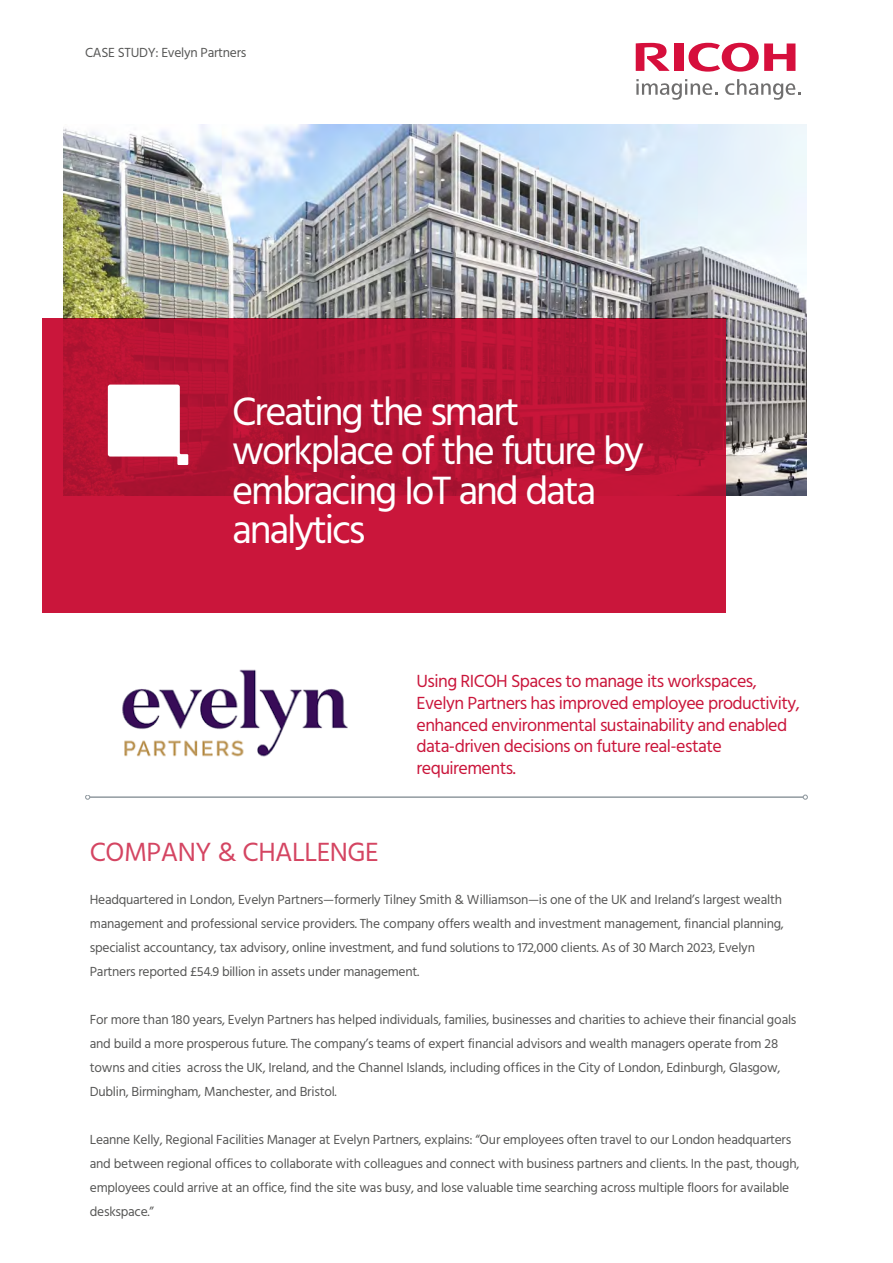
<style>
.page{position:relative;width:893px;height:1263px;background:#fff}
.page>*{position:absolute;margin:0;border:0;box-sizing:border-box;transform-origin:0 0}
.t1{font:40.5px/39.3px "Hind";letter-spacing:-.055em;color:#fff}
.t2{font:27px "Hind";letter-spacing:-.02em;color:#d44562}
.t3{font:18px/21.6px "Hind";letter-spacing:-.03em;color:#ca163b}
.t4{font:13.5px/24px "Hind";letter-spacing:-.02em;color:#575756}
</style>
<div class="page">
<img style="left:64px;top:124px;width:743px;height:372px">
<svg style="left:43px;top:319px;width:682px;height:294px;fill:#c21537"></svg>
<hr style="left:90px;top:796px;width:713px;height:2px;background:#919aa0">
<svg style="left:85px;top:795px;width:5px;height:5px"></svg>
<svg style="left:803px;top:794px;width:5px;height:6px"></svg>
<svg style="left:108px;top:385px;width:80px;height:80px"></svg>
<svg style="left:688px;top:43px;width:107px;height:29px"></svg>
<div style="left:674px;top:44px;width:9px;height:27px;background:#d60f3c"></div>
<svg style="left:636px;top:43px;width:34px;height:28px"></svg>
<svg style="left:636px;top:79px;width:81px;height:21px"></svg>
<svg style="left:725px;top:79px;width:75px;height:21px"></svg>
<img style="left:122px;top:669px;width:226px;height:88px">
<p class="t4" style="left:85px;top:41px;width:163px">CASE STUDY: Evelyn Partners</p>
<h1 class="t1" style="left:232px;top:394px;width:413px">Creating the smart workplace of the future by embracing IoT and data analytics</h1>
<h3 class="t3" style="left:417px;top:671px;width:385px">Using RICOH Spaces to manage its workspaces, Evelyn Partners has improved employee productivity, enhanced environmental sustainability and enabled data-driven decisions on future real-estate requirements.</h3>
<h2 class="t2" style="left:90px;top:834px;width:290px">COMPANY &amp; CHALLENGE</h2>
<p class="t4" style="left:90px;top:888px;width:696px">Headquartered in London, Evelyn Partners—formerly Tilney Smith &amp; Williamson—is one of the UK and Ireland’s largest wealth management and professional service providers. The company offers wealth and investment management, financial planning, specialist accountancy, tax advisory, online investment, and fund solutions to 172,000 clients. As of 30 March 2023, Evelyn Partners reported £54.9 billion in assets under management.</p>
<p class="t4" style="left:90px;top:1008px;width:708px">For more than 180 years, Evelyn Partners has helped individuals, families, businesses and charities to achieve their financial goals and build a more prosperous future. The company’s teams of expert financial advisors and wealth managers operate from 28 towns and cities across the UK, Ireland, and the Channel Islands, including offices in the City of London, Edinburgh, Glasgow, Dublin, Birmingham, Manchester, and Bristol.</p>
<p class="t4" style="left:90px;top:1128px;width:711px">Leanne Kelly, Regional Facilities Manager at Evelyn Partners, explains: “Our employees often travel to our London headquarters and between regional offices to collaborate with colleagues and connect with business partners and clients. In the past, though, employees could arrive at an office, find the site was busy, and lose valuable time searching across multiple floors for available deskspace.”</p>
</div>
